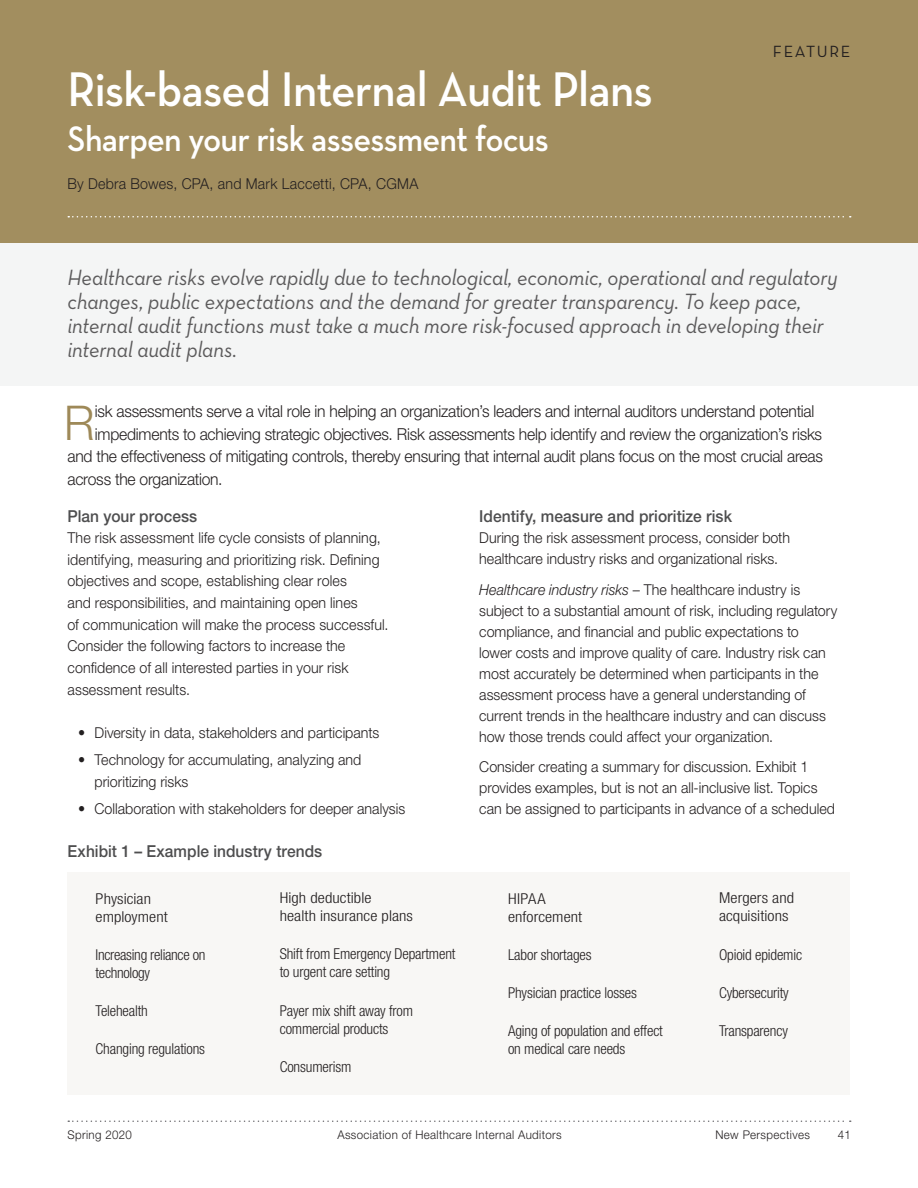
<style>
.page{position:relative;width:918px;height:1188px;background:#fff}
.page>*{position:absolute;margin:0;border:0;box-sizing:border-box;transform-origin:0 0}
.TITLE_A{font:600 49.5px "Neutraface Text";letter-spacing:-.015em;color:#fff;scale:.94 1}
.INTRO_DROP_CAP_5{font:300 48px "Helvetica Neue";color:#9e8958;scale:.95 1}
.SUB_TITLE_B{font:600 36px "Neutraface Text";letter-spacing:-.025em;color:#fff;scale:.94 1}
.PULL_QUOTE_3_46{font:italic 22.5px/24px "Neutraface Text";letter-spacing:-.01em;color:#5b5a5b;scale:.94 1}
.INTRO_DROP_CAP_5-2{font:300 16.5px "Helvetica Neue";letter-spacing:-.015em;color:#231f20;scale:.95 1}
.SUB_TITLE_11PT_S2{font:500 16.5px "Helvetica Neue";letter-spacing:.005em;color:#4e4e4f;scale:.94 1}
.FEATURE_D{font:16.5px "Neutraface Text";letter-spacing:.1em;color:#231f20}
.Story_2_14L{font:300 15px/21px "Helvetica Neue";letter-spacing:.005em;color:#231f20;scale:.95 1}
.CHART_Text_10_14_C2{font:300 condensed 15px/18px "Helvetica Neue";letter-spacing:-.01em;color:#231f20}
.Story_1_13L_INDENT_B{font:300 15px/21.6px "Helvetica Neue";color:#231f20;scale:.95 1}
.CHART_Column_Heads_C{font:300 condensed 15px/18px "Helvetica Neue";letter-spacing:.005em;color:#231f20;scale:1.1 1}
.AUTHOR_Credit_C{font:300 15px "Helvetica Neue";letter-spacing:.02em;color:#231f20;scale:.95 1}
.t1{font:300 12px "Helvetica Neue";letter-spacing:.03em;color:#231f20;scale:.96 1}
.s1{font-style:italic}
</style>
<div class="page">
<svg style="left:68px;top:1120px;width:783px;height:2px"></svg>
<div style="left:0;top:242px;width:918px;height:144px;background:#f4f5f5"></div>
<div style="left:0;top:0;width:918px;height:243px;background:#a28e5f"></div>
<svg style="left:68px;top:216px;width:783px;height:2px"></svg>
<div style="left:68px;top:872px;width:782px;height:222px;background:#f8f7f5"></div>
<p class="TITLE_A" style="left:68px;top:58px;width:624px">Risk-based Internal Audit Plans</p>
<p class="SUB_TITLE_B" style="left:68px;top:116px;width:513px">Sharpen your risk assessment focus</p>
<p class="AUTHOR_Credit_C" style="left:68px;top:175px;width:371px">By Debra Bowes, CPA, and Mark Laccetti, CPA, CGMA</p>
<p class="FEATURE_D" style="left:773px;top:41px;width:79px">FEATURE</p>
<p class="PULL_QUOTE_3_46" style="left:68px;top:265px;width:821px">Healthcare risks evolve rapidly due to technological, economic, operational and regulatory changes, public expectations and the demand for greater transparency. To keep pace, internal audit functions must take a much more risk-focused approach in developing their internal audit plans.</p>
<p class="INTRO_DROP_CAP_5" style="left:64px;top:393px;width:34px">R</p>
<p class="INTRO_DROP_CAP_5-2" style="left:95px;top:401px;width:759px">isk assessments serve a vital role in helping an organization’s leaders and internal auditors understand potential</p>
<p class="INTRO_DROP_CAP_5-2" style="left:95px;top:424px;width:767px">impediments to achieving strategic objectives. Risk assessments help identify and review the organization’s risks</p>
<p class="INTRO_DROP_CAP_5-2" style="left:67px;top:446px;width:797px">and the effectiveness of mitigating controls, thereby ensuring that internal audit plans focus on the most crucial areas</p>
<p class="INTRO_DROP_CAP_5-2" style="left:67px;top:469px;width:165px">across the organization.</p>
<p class="SUB_TITLE_11PT_S2" style="left:68px;top:506px;width:140px">Plan your process</p>
<p class="Story_2_14L" style="left:68px;top:527px;width:339px;line-height:21.6px">The risk assessment life cycle consists of planning, identifying, measuring and prioritizing risk. Defining objectives and scope, establishing clear roles<br>and responsibilities, and maintaining open lines<br>of communication will make the process successful.<br>Consider the following factors to increase the confidence of all interested parties in your risk assessment results.</p>
<p class="Story_1_13L_INDENT_B" style="left:78px;top:722px;width:318px">• Diversity in data, stakeholders and participants</p>
<p class="Story_1_13L_INDENT_B" style="left:94px;top:749px;width:282px;text-indent:-16px">• Technology for accumulating, analyzing and prioritizing risks</p>
<p class="Story_1_13L_INDENT_B" style="left:78px;top:798px;width:346px">• Collaboration with stakeholders for deeper analysis</p>
<p class="SUB_TITLE_11PT_S2" style="left:68px;top:841px;width:273px">Exhibit 1 – Example industry trends</p>
<p class="CHART_Column_Heads_C" style="left:96px;top:889px;width:67px">Physician employment</p>
<p class="CHART_Text_10_14_C2" style="left:96px;top:946px;width:111px">Increasing reliance on technology</p>
<p class="CHART_Text_10_14_C2" style="left:96px;top:1002px;width:54px">Telehealth</p>
<p class="CHART_Text_10_14_C2" style="left:96px;top:1040px;width:111px">Changing regulations</p>
<p class="CHART_Column_Heads_C" style="left:280px;top:889px;width:123px">High deductible<br>health insurance plans</p>
<p class="CHART_Text_10_14_C2" style="left:280px;top:945px;width:177px">Shift from Emergency Department to urgent care setting</p>
<p class="CHART_Text_10_14_C2" style="left:280px;top:1001px;width:135px">Payer mix shift away from commercial products</p>
<p class="CHART_Text_10_14_C2" style="left:280px;top:1057px;width:73px">Consumerism</p>
<p class="SUB_TITLE_11PT_S2" style="left:479px;top:506px;width:270px">Identify, measure and prioritize risk</p>
<p class="Story_2_14L" style="left:479px;top:527px;width:329px">During the risk assessment process, consider both healthcare industry risks and organizational risks.</p>
<p class="Story_2_14L" style="left:479px;top:578px;width:379px"><span class="s1">Healthcare industry risks</span> – The healthcare industry is subject to a substantial amount of risk, including regulatory compliance, and financial and public expectations to<br>lower costs and improve quality of care. Industry risk can most accurately be determined when participants in the assessment process have a general understanding of current trends in the healthcare industry and can discuss how those trends could affect your organization.</p>
<p class="Story_2_14L" style="left:479px;top:756px;width:376px">Consider creating a summary for discussion. Exhibit 1 provides examples, but is not an all-inclusive list. Topics can be assigned to participants in advance of a scheduled</p>
<p class="CHART_Column_Heads_C" style="left:508px;top:889px;width:69px">HIPAA enforcement</p>
<p class="CHART_Text_10_14_C2" style="left:508px;top:946px;width:85px">Labor shortages</p>
<p class="CHART_Text_10_14_C2" style="left:508px;top:984px;width:130px">Physician practice losses</p>
<p class="CHART_Text_10_14_C2" style="left:508px;top:1022px;width:156px">Aging of population and effect on medical care needs</p>
<p class="CHART_Column_Heads_C" style="left:719px;top:889px;width:70px">Mergers and acquisitions</p>
<p class="CHART_Text_10_14_C2" style="left:719px;top:945px;width:85px">Opioid epidemic</p>
<p class="CHART_Text_10_14_C2" style="left:719px;top:984px;width:71px">Cybersecurity</p>
<p class="CHART_Text_10_14_C2" style="left:719px;top:1022px;width:70px">Transparency</p>
<p class="t1" style="left:68px;top:1128px;width:69px">Spring 2020</p>
<p class="t1" style="left:337px;top:1128px;width:235px">Association of Healthcare Internal Auditors</p>
<p class="t1" style="left:716px;top:1128px;width:100px">New Perspectives</p>
<p class="t1" style="left:838px;top:1128px;width:15px">41</p>
</div>
